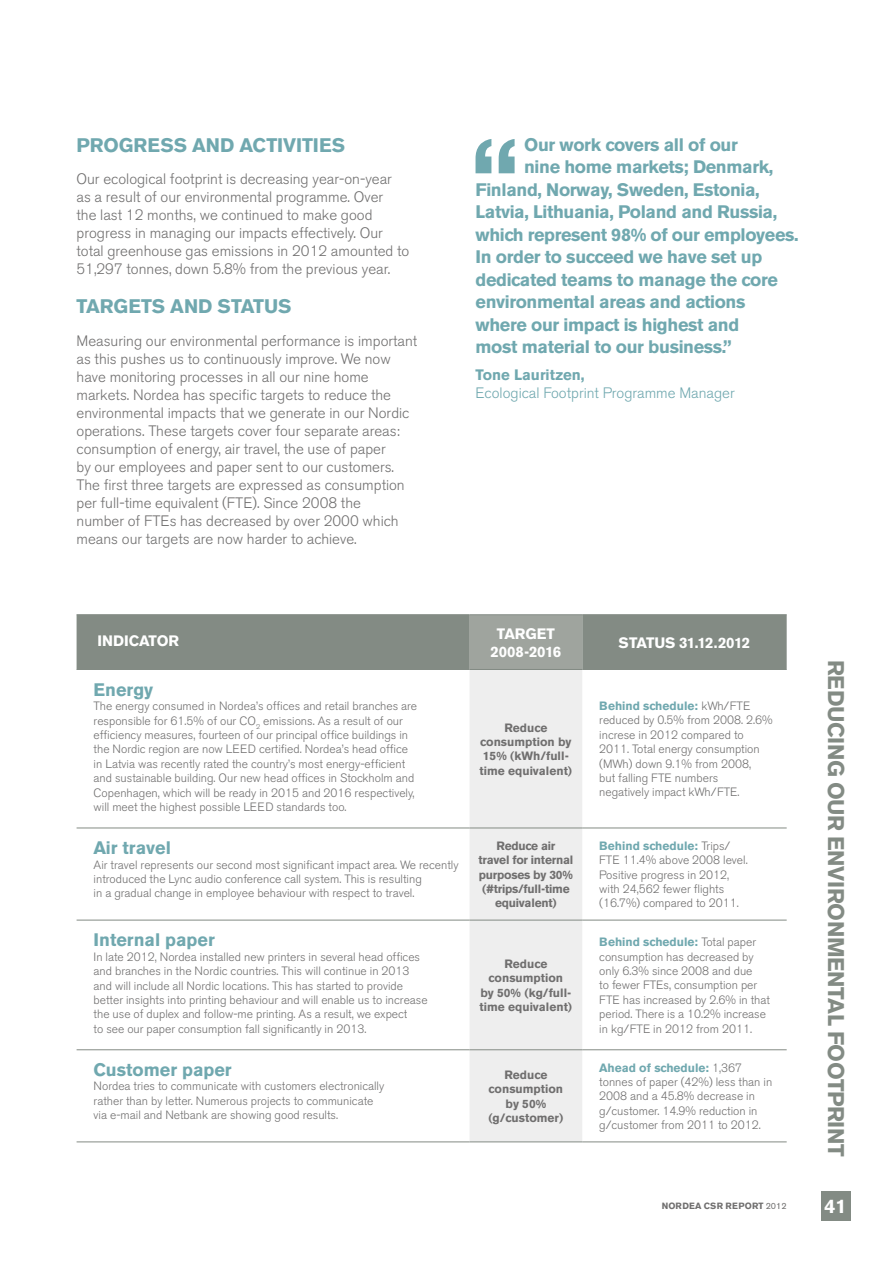
<style>
.page{position:relative;width:893px;height:1263px;background:#fff}
.page>*{position:absolute;margin:0;border:0;box-sizing:border-box;transform-origin:0 0}
.t1{font:700 100.5px "Akzidenz Grotesk Nordea";color:#70a8af}
.t2{font:700 22.5px "Akzidenz Grotesk Nordea";letter-spacing:-.015em;color:#838b84}
.t3{font:700 19.5px "Akzidenz Grotesk Nordea";letter-spacing:-.005em;color:#70a8af}
.t4{font:700 19.5px "Akzidenz Grotesk Nordea";color:#fff}
.t5{font:700 18px "Akzidenz Grotesk Nordea";letter-spacing:-.02em;color:#70a8af}
.t6{font:700 18px "Akzidenz Grotesk Nordea";color:#70a8af}
.t7{font:300 15px/18px "Akzidenz Grotesk Nordea";color:#706f6f}
.t8{font:300 15px "Akzidenz Grotesk Nordea";color:#70a8af}
.t9{font:700 15px/18px "Akzidenz Grotesk Nordea";letter-spacing:-.01em;color:#fff;text-align:center}
.t10{font:700 15px "Akzidenz Grotesk Nordea";letter-spacing:-.045em;color:#fff}
.t11{font:700 15px "Akzidenz Grotesk Nordea";color:#70a8af}
.t12{font:300 12px/14.4px "Akzidenz Grotesk Nordea";color:#706f6f}
.t13{font:700 12px/14.4px "Akzidenz Grotesk Nordea";color:#706f6f;text-align:center}
.t14{font:700 12px/14.4px "Akzidenz Grotesk Nordea";letter-spacing:-.02em;color:#706f6f;text-align:center}
.t15{font:700 9px "Akzidenz Grotesk Nordea";letter-spacing:.02em;color:#706f6f}
.s1{font-weight:700;color:#70a8af}
.s2{font-weight:400}
</style>
<div class="page">
<div style="left:77px;top:615px;width:710px;height:54px;background:#838b84"></div>
<div style="left:470px;top:615px;width:112px;height:54px;background:#9fa49e"></div>
<svg style="left:77px;top:828px;width:710px;height:223px"></svg>
<div style="left:470px;top:670px;width:112px;height:471px;background:#eee"></div>
<hr style="left:77px;top:614px;width:393px;height:1px;background:#838b84">
<hr style="left:470px;top:614px;width:112px;height:1px;background:#838b84">
<hr style="left:582px;top:614px;width:205px;height:1px;background:#838b84">
<hr style="left:77px;top:669px;width:393px;height:1px;background:#838b84">
<hr style="left:470px;top:669px;width:112px;height:1px;background:#838b84">
<hr style="left:582px;top:669px;width:205px;height:1px;background:#838b84">
<hr style="left:77px;top:827px;width:393px;height:1px;background:#838b84">
<hr style="left:470px;top:827px;width:112px;height:1px;background:#838b84">
<hr style="left:582px;top:827px;width:205px;height:1px;background:#838b84">
<hr style="left:77px;top:920px;width:393px;height:1px;background:#838b84">
<hr style="left:470px;top:920px;width:112px;height:1px;background:#838b84">
<hr style="left:582px;top:920px;width:205px;height:1px;background:#838b84">
<hr style="left:77px;top:1049px;width:393px;height:1px;background:#838b84">
<hr style="left:470px;top:1049px;width:112px;height:1px;background:#838b84">
<hr style="left:582px;top:1049px;width:205px;height:1px;background:#838b84">
<hr style="left:77px;top:1141px;width:393px;height:1px;background:#838b84">
<hr style="left:470px;top:1141px;width:112px;height:1px;background:#838b84">
<hr style="left:582px;top:1141px;width:205px;height:1px;background:#838b84">
<div style="left:821px;top:1191px;width:29px;height:29px;background:#838b84"></div>
<h3 class="t3" style="left:77px;top:134px;width:71px">Progress</h3>
<h3 class="t3" style="left:192px;top:134px;width:115px">and activities</h3>
<p class="t7" style="left:77px;top:171px;width:334px">Our ecological footprint is decreasing year-on-year as a result of our environmental programme. Over<br>the last 12 months, we continued to make good progress in managing our impacts effectively. Our total greenhouse gas emissions in 2012 amounted to 51,297 tonnes, down 5.8% from the previous year.</p>
<h3 class="t3" style="left:77px;top:295px;width:65px">Targets</h3>
<h3 class="t3" style="left:170px;top:295px;width:120px">and status</h3>
<p class="t7" style="left:77px;top:333px;width:342px">Measuring our environmental performance is important as this pushes us to continuously improve. We now have monitoring processes in all our nine home markets. Nordea has specific targets to reduce the environmental impacts that we generate in our Nordic operations. These targets cover four separate areas: consumption of energy, air travel, the use of paper<br>by our employees and paper sent to our customers.<br>The first three targets are expressed as consumption per full-time equivalent (FTE). Since 2008 the<br>number of FTEs has decreased by over 2000 which means our targets are now harder to achieve.</p>
<h1 class="t1" style="left:471px;top:117px;width:50px">“</h1>
<h3 class="t5" style="left:524px;top:134px;width:215px">Our work covers all of our</h3>
<h3 class="t5" style="left:524px;top:156px;width:251px">nine home markets; Denmark,</h3>
<h3 class="t5" style="left:476px;top:179px;width:286px">Finland, Norway, Sweden, Estonia,</h3>
<h3 class="t5" style="left:476px;top:201px;width:303px">Latvia, Lithuania, Poland and Russia,</h3>
<h3 class="t5" style="left:476px;top:224px;width:325px">which represent 98% of our employees.</h3>
<h3 class="t5" style="left:476px;top:246px;width:288px">In order to succeed we have set up</h3>
<h3 class="t5" style="left:476px;top:269px;width:304px">dedicated teams to manage the core</h3>
<h3 class="t5" style="left:476px;top:291px;width:271px">environmental areas and actions</h3>
<h3 class="t5" style="left:476px;top:314px;width:265px">where our impact is highest and</h3>
<h3 class="t5" style="left:476px;top:336px;width:258px">most material to our business.”</h3>
<p class="t11" style="left:476px;top:366px;width:111px">Tone Lauritzen,</p>
<p class="t8" style="left:476px;top:384px;width:261px">Ecological Footprint Programme Manager</p>
<p class="t9" style="left:97px;top:631px;width:83px">INDICATOR</p>
<p class="t9" style="left:490px;top:625px;width:72px">TARGET<br>2008-2016</p>
<p class="t10" style="left:619px;top:634px;width:133px">STATUS 31.12.2012</p>
<h3 class="t5" style="left:94px;top:679px;width:61px">Energy</h3>
<p class="t12" style="left:94px;top:699px;width:325px">The energy consumed in Nordea’s offices and retail branches are responsible for 61.5% of our CO<sub>2</sub> emissions. As a result of our efficiency measures, fourteen of our principal office buildings in the Nordic region are now LEED certified. Nordea’s head office in Latvia was recently rated the country’s most energy-efficient and sustainable building. Our new head offices in Stockholm and Copenhagen, which will be ready in 2015 and 2016 respectively, will meet the highest possible LEED standards too.</p>
<p class="t12" style="left:599px;top:699px;width:175px"><span class="s1">Behind schedule:</span> kWh/FTE reduced by 0.5% from 2008. 2.6% increse in 2012 compared to<br>2011. Total energy consumption (MWh) down 9.1% from 2008,<br>but falling FTE numbers<br>negatively impact kWh/FTE.</p>
<p class="t13" style="left:480px;top:720px;width:94px">Reduce consumption by<br>15% (kWh/full&shy;time equivalent)</p>
<h3 class="t5" style="left:94px;top:837px;width:79px">Air travel</h3>
<p class="t12" style="left:94px;top:857px;width:367px">Air travel represents our second most significant impact area. We recently introduced the Lync audio conference call system. This is resulting<br>in a gradual change in employee behaviour with respect to travel.</p>
<p class="t14" style="left:478px;top:838px;width:96px">Reduce air<br>travel for internal purposes by 30% (#trips/full-time equivalent)</p>
<p class="t12" style="left:599px;top:839px;width:150px"><span class="s1">Behind schedule:</span> Trips/<br>FTE 11.4% above 2008 level.<br>Positive progress in 2012, with 24,562 fewer flights (16.7%) compared to 2011.</p>
<h3 class="t6" style="left:94px;top:930px;width:123px">Internal paper</h3>
<p class="t12" style="left:94px;top:950px;width:336px">In late 2012, Nordea installed new printers in several head offices and branches in the Nordic countries. This will continue in 2013 and will include all Nordic locations. This has started to provide better insights into printing behaviour and will enable us to increase the use of duplex and follow-me printing. As a result, we expect<br>to see our paper consumption fall significantly in 2013.</p>
<p class="t13" style="left:480px;top:956px;width:94px">Reduce consumption<br>by 50% (kg/full&shy;time equivalent)</p>
<p class="t12" style="left:599px;top:935px;width:172px"><span class="s1">Behind schedule:</span> Total paper consumption has decreased by only 6.3% since 2008 and due<br>to fewer FTEs, consumption per<br>FTE has increased by 2.6% in that period. There is a 10.2% increase in kg/FTE in 2012 from 2011.</p>
<h3 class="t6" style="left:94px;top:1059px;width:140px">Customer paper</h3>
<p class="t12" style="left:94px;top:1079px;width:292px">Nordea tries to communicate with customers electronically rather than by letter. Numerous projects to communicate via e-mail and Netbank are showing good results.</p>
<p class="t13" style="left:488px;top:1067px;width:76px">Reduce consumption by 50% (g/customer)</p>
<p class="t12" style="left:599px;top:1060px;width:175px"><span class="s1">Ahead of schedule:</span> 1,367 tonnes of paper (42%) less than in<br>2008 and a 45.8% decrease in g/customer. 14.9% reduction in g/customer from 2011 to 2012.</p>
<h2 class="t2" style="left:849px;top:659px;width:497px;rotate:90deg">Reducing our environmental footprint</h2>
<p class="t15" style="left:662px;top:1200px;width:126px">NORDEA CSR REPORT <span class="s2">2012</span></p>
<h3 class="t4" style="left:825px;top:1195px;width:23px">41</h3>
</div>
